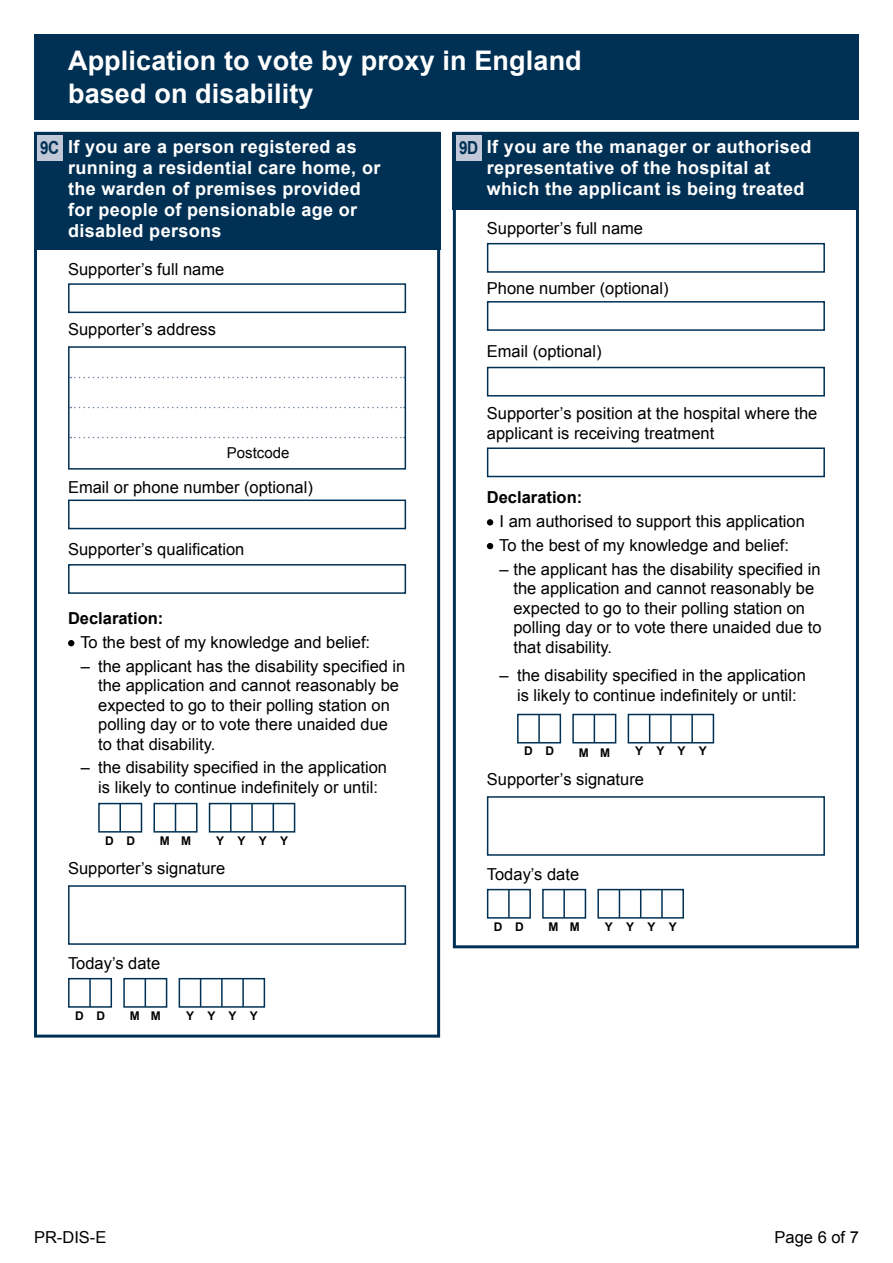
<style>
.page{position:relative;width:893px;height:1263px;background:#fff}
.page>*{position:absolute;margin:0;border:0;box-sizing:border-box;transform-origin:0 0}
.t1{font:700 27px/32.4px "Arial";letter-spacing:.005em;color:#fff}
.t2{font:700 18px/21px "Arial";letter-spacing:.02em;color:#fff}
.t3{font:16.5px/19.5px "Arial";color:#000}
.t4{font:700 16.5px "Arial";color:#000}
.t5{font:15px "Arial";color:#000}
.t6{font:700 12px "Arial";color:#000}
.s1{color:#003154}
</style>
<div class="page">
<div style="left:34px;top:34px;width:825px;height:85px;background:#003154"></div>
<div style="left:34px;top:132px;width:406px;height:905px;border:3px solid #003154"></div>
<div style="left:34px;top:132px;width:406px;height:118px;background:#003154"></div>
<div style="left:37px;top:135px;width:26px;height:25px;background:#c1c8d8"></div>
<div style="left:68px;top:283px;width:338px;height:30px;background:#fff;border:2px solid #003154"></div>
<svg style="left:71px;top:377px;width:331px;height:1px"></svg>
<svg style="left:71px;top:407px;width:331px;height:1px"></svg>
<svg style="left:71px;top:437px;width:331px;height:1px"></svg>
<div style="left:68px;top:346px;width:338px;height:124px;border:2px solid #003154"></div>
<div style="left:68px;top:499px;width:338px;height:30px;background:#fff;border:2px solid #003154"></div>
<div style="left:68px;top:564px;width:338px;height:30px;background:#fff;border:2px solid #003154"></div>
<svg style="left:68px;top:640px;width:6px;height:6px"></svg>
<div style="left:209px;top:803px;width:86px;height:29px;background:#fff;border:2px solid #003154"></div>
<hr style="left:230px;top:804px;width:2px;height:28px;background:#003154">
<hr style="left:251px;top:804px;width:2px;height:28px;background:#003154">
<svg style="left:273px;top:804px;width:1px;height:28px"></svg>
<div style="left:153px;top:803px;width:45px;height:29px;background:#fff;border:2px solid #003154"></div>
<svg style="left:175px;top:804px;width:1px;height:28px"></svg>
<div style="left:98px;top:803px;width:44px;height:29px;background:#fff;border:2px solid #003154"></div>
<hr style="left:119px;top:804px;width:2px;height:28px;background:#003154">
<div style="left:68px;top:885px;width:338px;height:60px;border:2px solid #003154"></div>
<div style="left:179px;top:978px;width:86px;height:30px;background:#fff;border:2px solid #003154"></div>
<svg style="left:200px;top:979px;width:1px;height:28px"></svg>
<hr style="left:221px;top:979px;width:2px;height:28px;background:#003154">
<hr style="left:242px;top:979px;width:2px;height:28px;background:#003154">
<div style="left:123px;top:978px;width:44px;height:30px;background:#fff;border:2px solid #003154"></div>
<svg style="left:145px;top:979px;width:1px;height:28px"></svg>
<div style="left:68px;top:978px;width:44px;height:30px;background:#fff;border:2px solid #003154"></div>
<hr style="left:89px;top:979px;width:2px;height:28px;background:#003154">
<div style="left:453px;top:132px;width:406px;height:77px;background:#003154"></div>
<div style="left:456px;top:135px;width:25px;height:25px;background:#c1c8d8"></div>
<div style="left:453px;top:132px;width:406px;height:816px;border:3px solid #003154"></div>
<div style="left:487px;top:243px;width:338px;height:30px;background:#fff;border:2px solid #003154"></div>
<div style="left:487px;top:301px;width:338px;height:30px;background:#fff;border:2px solid #003154"></div>
<div style="left:487px;top:367px;width:338px;height:29px;background:#fff;border:2px solid #003154"></div>
<div style="left:487px;top:447px;width:338px;height:30px;background:#fff;border:2px solid #003154"></div>
<svg style="left:487px;top:519px;width:6px;height:6px"></svg>
<svg style="left:487px;top:543px;width:6px;height:6px"></svg>
<div style="left:628px;top:714px;width:86px;height:29px;background:#fff;border:2px solid #003154"></div>
<svg style="left:649px;top:714px;width:1px;height:29px"></svg>
<hr style="left:670px;top:714px;width:2px;height:29px;background:#003154">
<hr style="left:691px;top:714px;width:2px;height:29px;background:#003154">
<div style="left:572px;top:714px;width:44px;height:29px;background:#fff;border:2px solid #003154"></div>
<svg style="left:594px;top:714px;width:1px;height:29px"></svg>
<div style="left:517px;top:714px;width:44px;height:29px;background:#fff;border:2px solid #003154"></div>
<hr style="left:538px;top:714px;width:2px;height:29px;background:#003154">
<div style="left:487px;top:796px;width:338px;height:60px;border:2px solid #003154"></div>
<div style="left:597px;top:889px;width:87px;height:30px;background:#fff;border:2px solid #003154"></div>
<svg style="left:619px;top:890px;width:1px;height:28px"></svg>
<svg style="left:640px;top:890px;width:1px;height:28px"></svg>
<hr style="left:661px;top:890px;width:2px;height:28px;background:#003154">
<div style="left:542px;top:889px;width:44px;height:30px;background:#fff;border:2px solid #003154"></div>
<hr style="left:563px;top:890px;width:2px;height:28px;background:#003154">
<div style="left:487px;top:889px;width:44px;height:30px;background:#fff;border:2px solid #003154"></div>
<hr style="left:508px;top:890px;width:2px;height:28px;background:#003154">
<h1 class="t1" style="left:68px;top:45px;width:515px">Application to vote by proxy in England based on disability</h1>
<h2 class="t2" style="left:68px;top:137px;width:314px;text-indent:-28px"><span class="s1">9C</span> If you are a person registered as running a residential care home, or the warden of premises provided for people of pensionable age or disabled persons</h2>
<p class="t3" style="left:68px;top:259px;width:158px">Supporter’s full name</p>
<h2 class="t2" style="left:487px;top:137px;width:326px;text-indent:-28px"><span class="s1">9D</span> If you are the manager or authorised representative of the hospital at which the applicant is being treated</h2>
<p class="t3" style="left:487px;top:219px;width:158px">Supporter’s full name</p>
<p class="t3" style="left:68px;top:319px;width:149px">Supporter’s address</p>
<p class="t5" style="left:227px;top:443px;width:64px">Postcode</p>
<p class="t3" style="left:68px;top:478px;width:246px">Email or phone number (optional)</p>
<p class="t3" style="left:68px;top:540px;width:178px">Supporter’s qualification</p>
<h3 class="t4" style="left:68px;top:607px;width:97px">Declaration:</h3>
<p class="t3" style="left:80px;top:632px;width:291px">To the best of my knowledge and belief:</p>
<p class="t3" style="left:98px;top:656px;width:309px;text-indent:-17px">– the applicant has the disability specified in the application and cannot reasonably be expected to go to their polling station on polling day or to vote there unaided due to that disability.</p>
<p class="t3" style="left:81px;top:758px;width:308px;text-align:center">– the disability specified in the application is likely to continue indefinitely or until:</p>
<p class="t6" style="left:105px;top:832px;width:10px">D</p>
<p class="t6" style="left:160px;top:832px;width:11px">M</p>
<p class="t6" style="left:216px;top:832px;width:10px">Y</p>
<p class="t6" style="left:259px;top:832px;width:10px">Y</p>
<p class="t6" style="left:127px;top:832px;width:10px">D</p>
<p class="t6" style="left:181px;top:832px;width:11px">M</p>
<p class="t6" style="left:238px;top:832px;width:10px">Y</p>
<p class="t6" style="left:280px;top:832px;width:10px">Y</p>
<p class="t3" style="left:68px;top:859px;width:159px">Supporter’s signature</p>
<p class="t3" style="left:68px;top:953px;width:94px">Today’s date</p>
<p class="t6" style="left:75px;top:1007px;width:10px">D</p>
<p class="t6" style="left:130px;top:1007px;width:11px">M</p>
<p class="t6" style="left:186px;top:1007px;width:10px">Y</p>
<p class="t6" style="left:229px;top:1007px;width:10px">Y</p>
<p class="t6" style="left:96px;top:1007px;width:10px">D</p>
<p class="t6" style="left:151px;top:1007px;width:11px">M</p>
<p class="t6" style="left:207px;top:1007px;width:10px">Y</p>
<p class="t6" style="left:250px;top:1007px;width:10px">Y</p>
<p class="t3" style="left:487px;top:279px;width:183px">Phone number (optional)</p>
<p class="t3" style="left:487px;top:341px;width:116px">Email (optional)</p>
<p class="t3" style="left:487px;top:404px;width:332px">Supporter’s position at the hospital where the applicant is receiving treatment</p>
<h3 class="t4" style="left:487px;top:487px;width:97px">Declaration:</h3>
<p class="t3" style="left:499px;top:512px;width:307px">I am authorised to support this application</p>
<p class="t3" style="left:499px;top:535px;width:291px">To the best of my knowledge and belief:</p>
<p class="t3" style="left:513px;top:559px;width:310px;text-indent:-14px">– the applicant has the disability specified in the application and cannot reasonably be expected to go to their polling station on polling day or to vote there unaided due to that disability.</p>
<p class="t3" style="left:500px;top:665px;width:308px;line-height:20px;text-align:center">– the disability specified in the application is likely to continue indefinitely or until:</p>
<p class="t6" style="left:524px;top:743px;width:31px">D D</p>
<p class="t6" style="left:579px;top:745px;width:33px">M M</p>
<p class="t6" style="left:635px;top:743px;width:10px">Y</p>
<p class="t6" style="left:678px;top:743px;width:10px">Y</p>
<p class="t6" style="left:656px;top:743px;width:10px">Y</p>
<p class="t6" style="left:699px;top:743px;width:10px">Y</p>
<p class="t3" style="left:487px;top:770px;width:159px">Supporter’s signature</p>
<p class="t3" style="left:487px;top:864px;width:94px">Today’s date</p>
<p class="t6" style="left:494px;top:918px;width:10px">D</p>
<p class="t6" style="left:549px;top:918px;width:11px">M</p>
<p class="t6" style="left:605px;top:918px;width:10px">Y</p>
<p class="t6" style="left:647px;top:918px;width:10px">Y</p>
<p class="t6" style="left:515px;top:918px;width:10px">D</p>
<p class="t6" style="left:570px;top:918px;width:11px">M</p>
<p class="t6" style="left:626px;top:918px;width:10px">Y</p>
<p class="t6" style="left:669px;top:918px;width:10px">Y</p>
<p class="t3" style="left:34px;top:1228px;width:74px">PR-DIS-E</p>
<p class="t3" style="left:774px;top:1228px;width:86px">Page 6 of 7</p>
</div>
